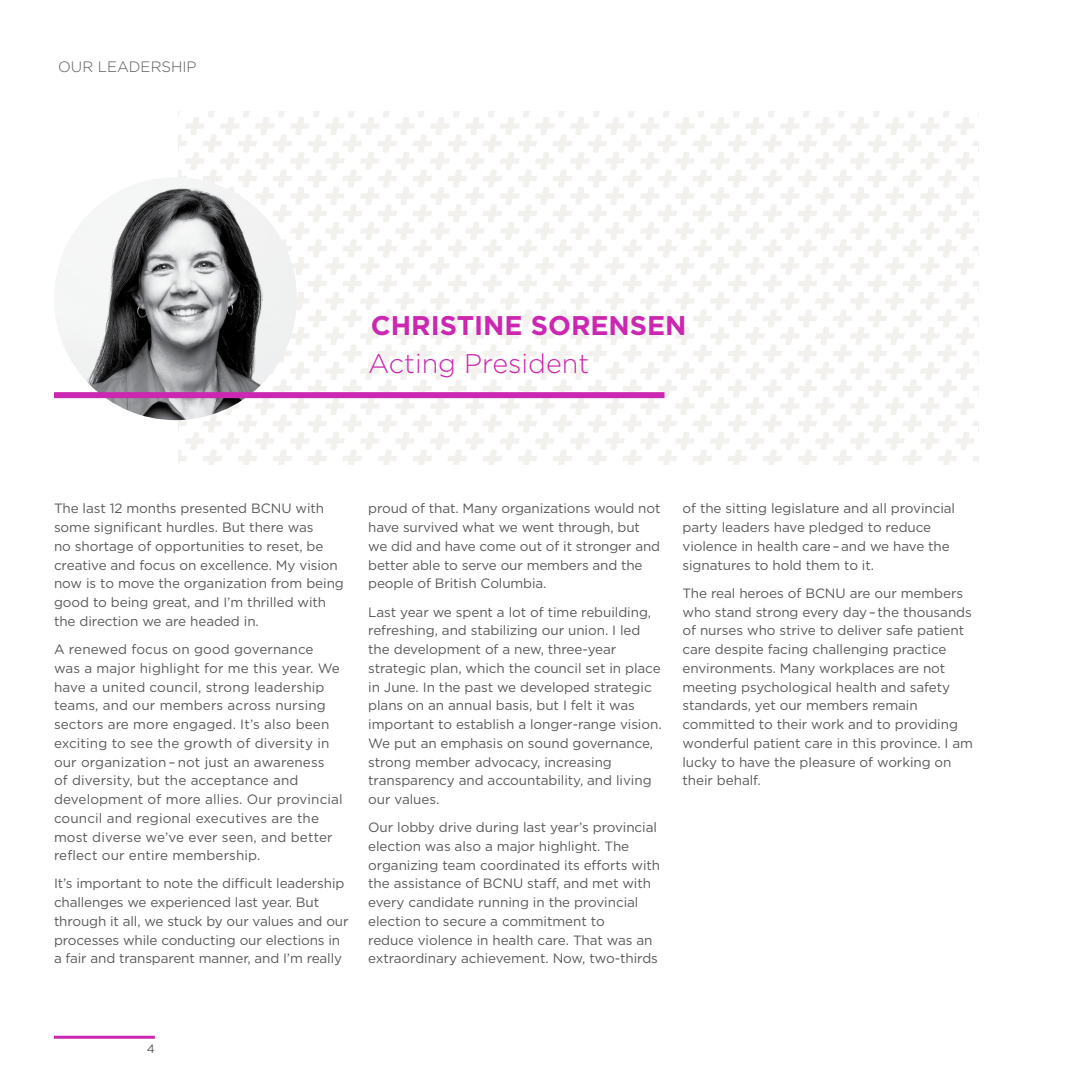
<style>
.page{position:relative;width:1080px;height:1080px;background:#fff}
.page>*{position:absolute;margin:0;border:0;box-sizing:border-box;transform-origin:0 0}
.t1{font:700 27px "Gotham";color:#cc27b0}
.t2{font:300 27px "Gotham";color:#cc27b0}
.t3{font:300 15px "Gotham";color:#58595b}
.t4{font:13.5px/18.8px "Gotham";letter-spacing:-.005em;color:#58595b}
.t5{font:12px "Gotham";color:#58595b}
</style>
<div class="page">
<hr style="left:54px;top:1036px;width:101px;height:3px;background:#cc27b0">
<div style="left:178px;top:111px;width:800px;height:354px;background:linear-gradient(to right,#fcfbfa,#fcfbfa)"></div>
<img style="left:54px;top:177px;width:243px;height:243px;border-radius:121px">
<div style="left:54px;top:392px;width:610px;height:6px;background:#cc27b0"></div>
<p class="t3" style="left:58px;top:58px;width:140px">OUR LEADERSHIP</p>
<h1 class="t1" style="left:371px;top:310px;width:317px">CHRISTINE SORENSEN</h1>
<h1 class="t2" style="left:368px;top:349px;width:223px">Acting President</h1>
<p class="t4" style="left:54px;top:499px;width:291px">The last 12 months presented BCNU with some significant hurdles. But there was<br>no shortage of opportunities to reset, be creative and focus on excellence. My vision now is to move the organization from being good to being great, and I’m thrilled with the direction we are headed in.</p>
<p class="t4" style="left:54px;top:640px;width:290px">A renewed focus on good governance was a major highlight for me this year. We have a united council, strong leadership teams, and our members across nursing sectors are more engaged. It’s also been exciting to see the growth of diversity in our organization – not just an awareness<br>of diversity, but the acceptance and development of more allies. Our provincial council and regional executives are the most diverse we’ve ever seen, and better reflect our entire membership.</p>
<p class="t4" style="left:54px;top:874px;width:296px">It’s important to note the difficult leadership challenges we experienced last year. But through it all, we stuck by our values and our processes while conducting our elections in a fair and transparent manner, and I’m really</p>
<p class="t4" style="left:368px;top:499px;width:294px">proud of that. Many organizations would not have survived what we went through, but we did and have come out of it stronger and better able to serve our members and the people of British Columbia.</p>
<p class="t4" style="left:368px;top:602px;width:295px">Last year we spent a lot of time rebuilding, refreshing, and stabilizing our union. I led the development of a new, three-year strategic plan, which the council set in place in June. In the past we developed strategic plans on an annual basis, but I felt it was important to establish a longer-range vision.<br>We put an emphasis on sound governance, strong member advocacy, increasing transparency and accountability, and living our values.</p>
<p class="t4" style="left:368px;top:818px;width:293px">Our lobby drive during last year’s provincial election was also a major highlight. The organizing team coordinated its efforts with the assistance of BCNU staff, and met with every candidate running in the provincial election to secure a commitment to<br>reduce violence in health care. That was an extraordinary achievement. Now, two-thirds</p>
<p class="t4" style="left:683px;top:499px;width:274px">of the sitting legislature and all provincial party leaders have pledged to reduce violence in health care – and we have the signatures to hold them to it.</p>
<p class="t4" style="left:683px;top:583px;width:292px">The real heroes of BCNU are our members who stand strong every day – the thousands of nurses who strive to deliver safe patient care despite facing challenging practice environments. Many workplaces are not meeting psychological health and safety standards, yet our members remain committed to their work and to providing wonderful patient care in this province. I am lucky to have the pleasure of working on their behalf.</p>
<p class="t5" style="left:147px;top:1041px;width:10px">4</p>
</div>
